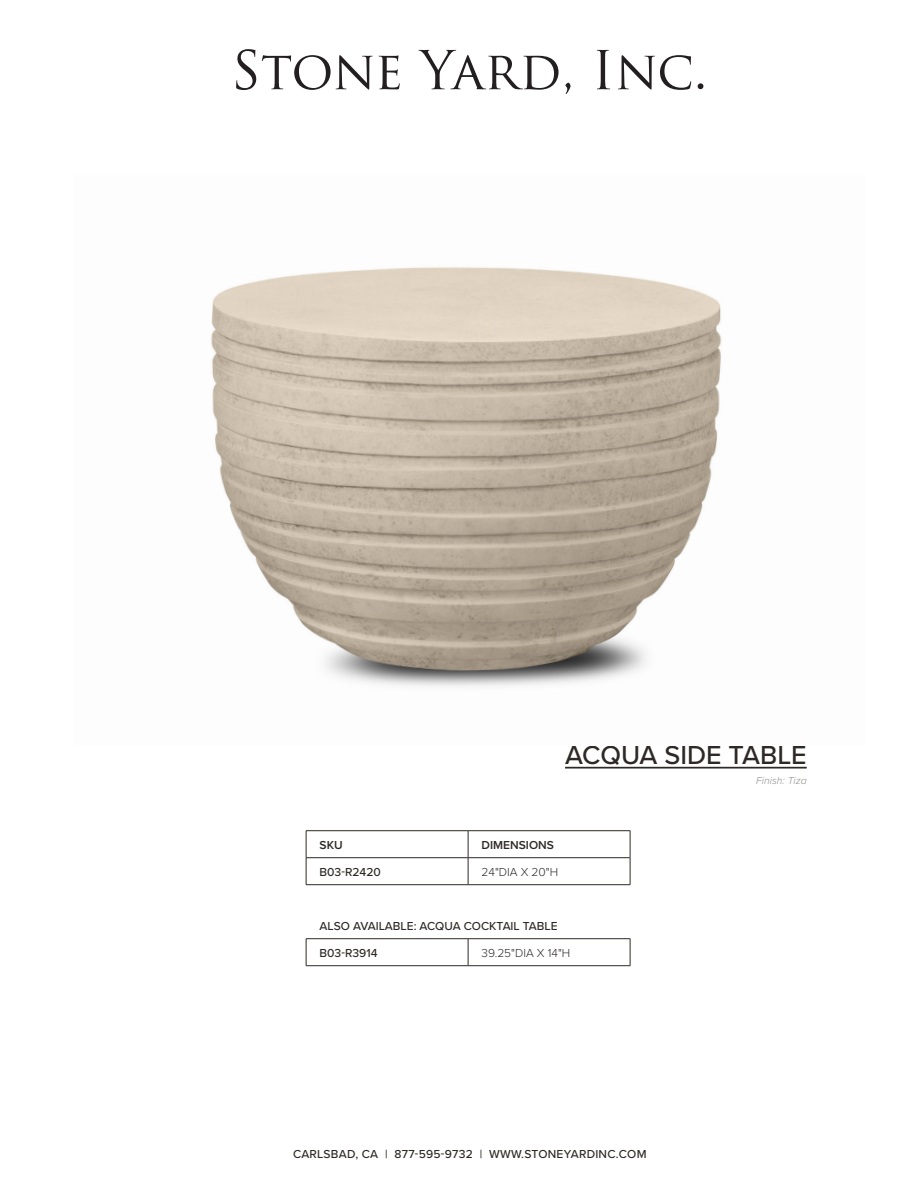
<style>
.page{position:relative;width:918px;height:1188px;background:#fff}
.page>*{position:absolute;margin:0;border:0;box-sizing:border-box;transform-origin:0 0}
.Title-Product_Name{font:500 27px "Proxima Nova";color:#2e2926}
.SKU{font:500 12px "Proxima Nova";color:#2e2926}
.SKU-2{font:500 12px "Proxima Nova";letter-spacing:.02em;color:#2e2926}
.Dimensions{font:300 12px "Proxima Nova";color:#2e2926}
.Dimensions-2{font:600 12px "Proxima Nova";color:#2e2926}
.SKU-3{font:600 12px "Proxima Nova";color:#2e2926}
.Shown_in{font:italic 300 10.5px "Proxima Nova";color:#908c8a}
</style>
<div class="page">
<svg style="left:236px;top:49px;width:20px;height:41px"></svg>
<svg style="left:262px;top:55px;width:111px;height:35px"></svg>
<svg style="left:379px;top:55px;width:21px;height:34px"></svg>
<svg style="left:419px;top:50px;width:140px;height:40px"></svg>
<svg style="left:565px;top:83px;width:6px;height:11px"></svg>
<svg style="left:597px;top:50px;width:13px;height:39px"></svg>
<svg style="left:618px;top:55px;width:73px;height:35px"></svg>
<svg style="left:698px;top:83px;width:5px;height:6px"></svg>
<hr style="left:306px;top:830px;width:162px;height:1px;background:#2e2926">
<hr style="left:468px;top:830px;width:162px;height:1px;background:#2e2926">
<hr style="left:306px;top:857px;width:162px;height:1px;background:#2e2926">
<hr style="left:468px;top:857px;width:162px;height:1px;background:#2e2926">
<svg style="left:306px;top:831px;width:1px;height:53px"></svg>
<svg style="left:468px;top:831px;width:1px;height:53px"></svg>
<svg style="left:630px;top:831px;width:1px;height:54px"></svg>
<svg style="left:306px;top:939px;width:1px;height:26px"></svg>
<svg style="left:468px;top:939px;width:1px;height:26px"></svg>
<svg style="left:630px;top:939px;width:1px;height:27px"></svg>
<hr style="left:306px;top:884px;width:162px;height:1px;background:#2e2926">
<hr style="left:468px;top:884px;width:162px;height:1px;background:#2e2926">
<hr style="left:306px;top:938px;width:162px;height:1px;background:#2e2926">
<hr style="left:468px;top:938px;width:162px;height:1px;background:#2e2926">
<hr style="left:306px;top:965px;width:162px;height:1px;background:#2e2926">
<hr style="left:468px;top:965px;width:162px;height:1px;background:#2e2926">
<hr style="left:565px;top:767px;width:242px;height:2px;background:#2e2926">
<img style="left:211px;top:267px;width:511px;height:420px">
<p class="Title-Product_Name" style="left:565px;top:734px;width:243px">ACQUA SIDE TABLE</p>
<p class="SKU-3" style="left:320px;top:836px;width:25px">SKU</p>
<p class="Dimensions-2" style="left:482px;top:836px;width:74px">DIMENSIONS</p>
<p class="SKU" style="left:320px;top:863px;width:63px">B03-R2420</p>
<p class="Dimensions" style="left:482px;top:863px;width:78px">24"DIA X 20"H</p>
<p class="SKU" style="left:320px;top:917px;width:240px">ALSO AVAILABLE: ACQUA COCKTAIL TABLE</p>
<p class="SKU" style="left:320px;top:944px;width:59px">B03-R3914</p>
<p class="Dimensions" style="left:482px;top:944px;width:90px">39.25"DIA X 14"H</p>
<p class="SKU-2" style="left:293px;top:1145px;width:355px">CARLSBAD, CA | 877-595-9732 | WWW.STONEYARDINC.COM</p>
<p class="Shown_in" style="left:756px;top:773px;width:52px">Finish: Tiza</p>
</div>
